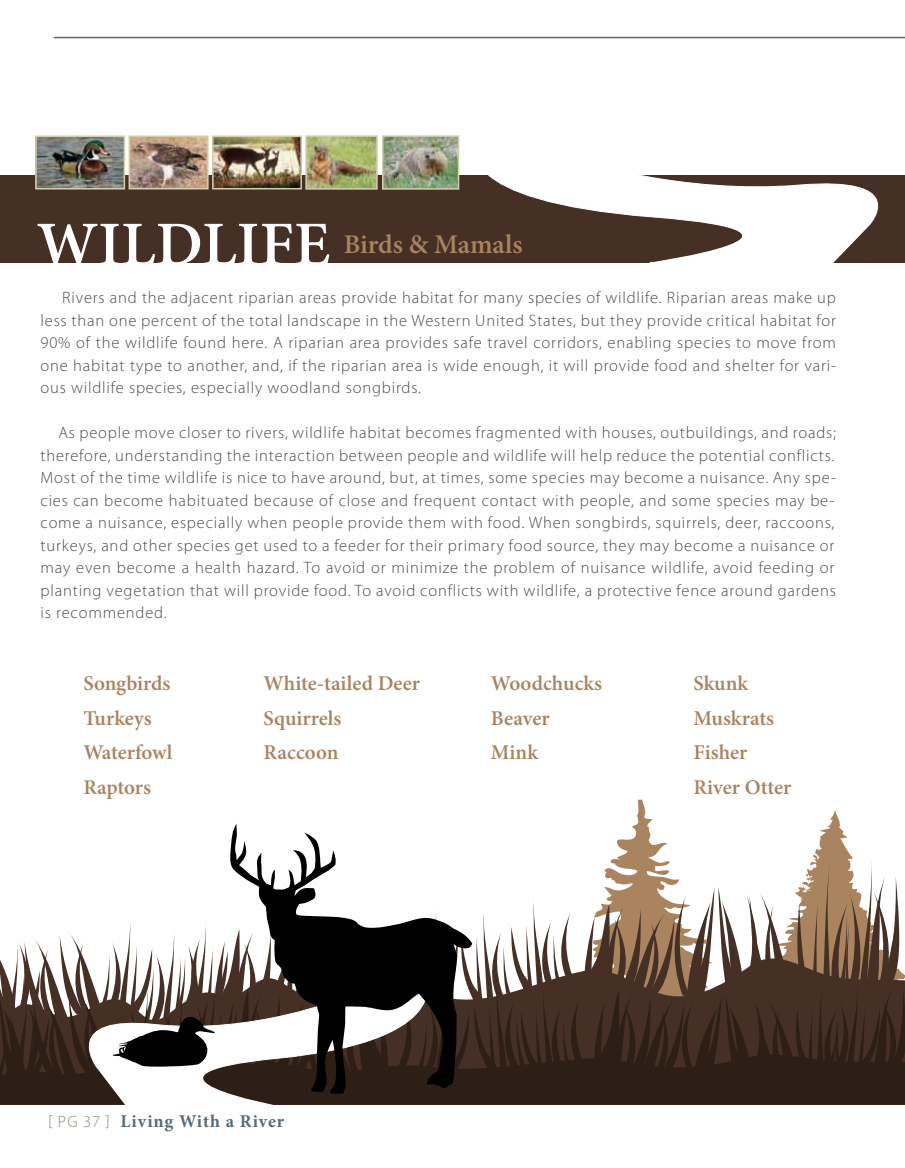
<style>
.page{position:relative;width:905px;height:1168px;background:#fff}
.page>*{position:absolute;margin:0;border:0;box-sizing:border-box;transform-origin:0 0}
.t1{font:600 63px "Minion Pro";color:#fff}
.t2{font:600 27px "Minion Pro";color:#aa835f}
.t3{font:600 21px/34.5px "Minion Pro";color:#aa835f}
.t4{font:700 18px "Minion Pro";letter-spacing:.05em;color:#576978}
.t5{font:300 16.5px/22.5px "Myriad Pro";letter-spacing:.05em;color:#4d4d4f;text-align:justify}
.s1{font-family:"Myriad Pro";font-weight:300;font-size:16.5px;color:#888c78}
</style>
<div class="page">
<hr style="left:54px;top:37px;width:850px;height:1px;background:#576978">
<div style="left:0;top:1084px;width:904px;height:21px;background:#2d1f16"></div>
<svg style="left:59px;top:1084px;width:391px;height:21px"></svg>
<div style="left:0;top:175px;width:904px;height:87px;background:#463026"></div>
<svg style="left:448px;top:144px;width:456px;height:119px"></svg>
<svg style="left:229px;top:1084px;width:243px;height:10px;background:#281b13"></svg>
<svg style="left:0;top:799px;width:904px;height:285px"></svg>
<img style="left:38px;top:138px;width:84px;height:48px">
<div style="left:35px;top:135px;width:90px;height:54px;border:2px solid #d1cfac"></div>
<img style="left:308px;top:138px;width:67px;height:49px">
<div style="left:305px;top:135px;width:73px;height:55px;border:2px solid #d1cfac"></div>
<img style="left:131px;top:139px;width:75px;height:47px">
<div style="left:128px;top:136px;width:81px;height:53px;border:2px solid #d1cfac"></div>
<img style="left:215px;top:139px;width:84px;height:47px">
<div style="left:212px;top:136px;width:90px;height:53px;border:2px solid #d1cfac"></div>
<img style="left:385px;top:138px;width:71px;height:49px">
<div style="left:382px;top:135px;width:77px;height:55px;border:2px solid #d1cfac"></div>
<h1 class="t1" style="left:37px;top:201px;width:295px">WILDLIFE</h1>
<h2 class="t2" style="left:344px;top:225px;width:180px">Birds &amp; Mamals</h2>
<p class="t5" style="left:41px;top:286px;width:797px;text-indent:22px">Rivers and the adjacent riparian areas provide habitat for many species of wildlife. Riparian areas make up less than one percent of the total landscape in the Western U nited States, but they provide critical habitat for 90% of the wildlife found here. A riparian area provides safe travel corridors, enabling species to move from one habitat type to another, and, if the riparian area is wide enough, it will provide food and shelter for vari&shy;ous wildlife species, especially woodland songbirds.</p>
<p class="t5" style="left:41px;top:422px;width:797px;text-indent:18px">As people move closer to rivers, wildlife habitat becomes fragmented with houses, outbuildings, and roads; therefore, understanding the interaction between people and wildlife will help reduce the potential conflicts.<br>Most of the time wildlife is nice to have around, but, at times, some species may become a nuisance. Any spe&shy;cies can become habituated because of close and frequent contact with people, and some species may be&shy;come a nuisance, especially when people provide them with food. When songbirds, squirrels, deer, raccoons, turkeys, and other species get used to a feeder for their primary food source, they may become a nuisance or may even become a health hazard. To avoid or minimize the problem of nuisance wildlife, avoid feeding or planting vegetation that will provide food. To avoid conflicts with wildlife, a protective fence around gardens is recommended.</p>
<p class="t3" style="left:83px;top:666px;width:90px">Songbirds<br>Turkeys<br>Waterfowl<br>Raptors</p>
<p class="t3" style="left:693px;top:666px;width:99px">Skunk<br>Muskrats<br>Fisher<br>River Otter</p>
<p class="t3" style="left:264px;top:666px;width:158px">White-tailed Deer<br>Squirrels<br>Raccoon</p>
<p class="t3" style="left:491px;top:666px;width:113px">Woodchucks<br>Beaver<br>Mink</p>
<p class="t4" style="left:48px;top:1108px;width:237px"><span class="s1">[ PG 37 ]</span> Living With a River</p>
</div>
